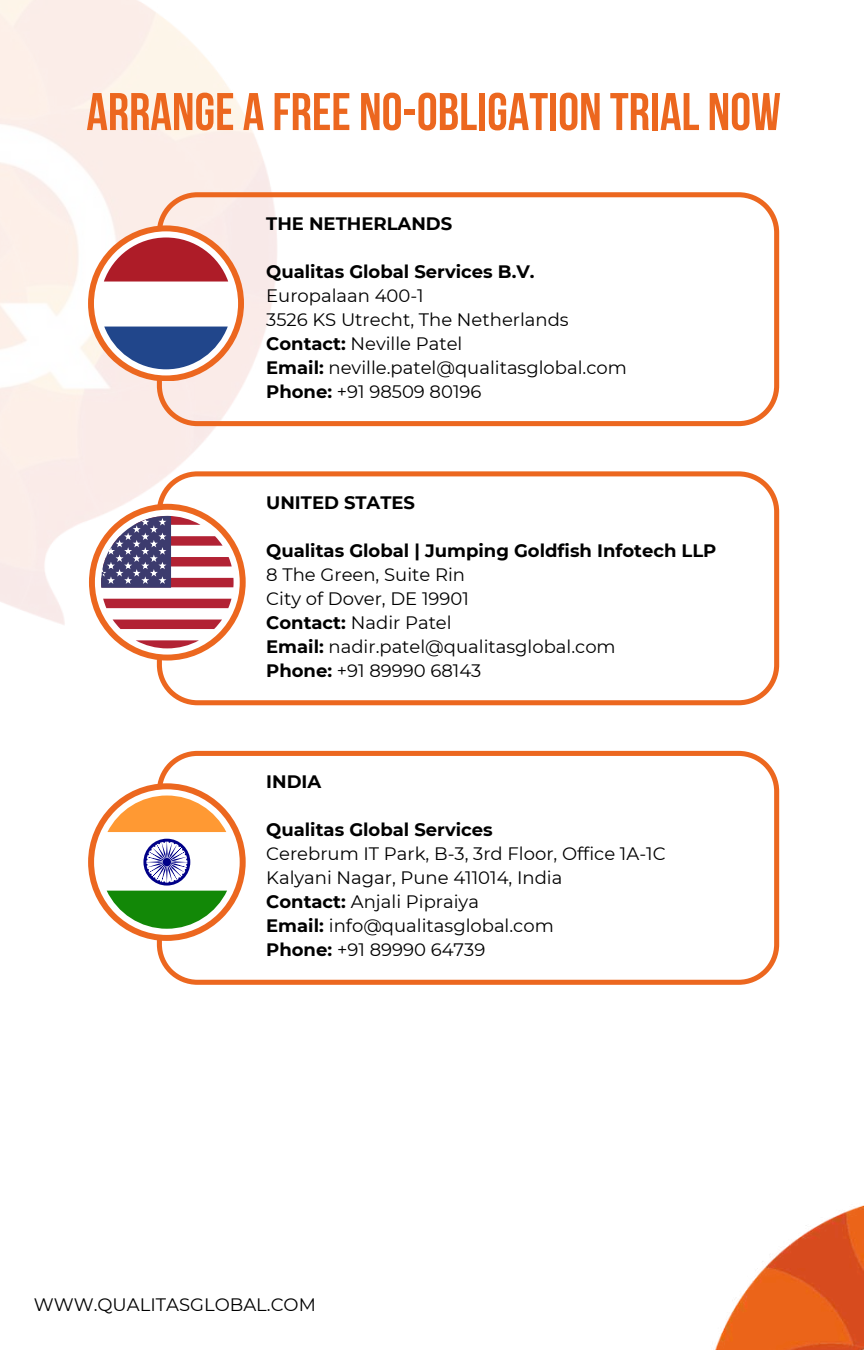
<style>
.page{position:relative;width:864px;height:1350px;background:#fff}
.page>*{position:absolute;margin:0;border:0;box-sizing:border-box;transform-origin:0 0}
.t1{font:700 52.88px "Bebas Neue";color:#ec671f}
.t2{font:18px/24.1px "Montserrat";color:#000}
.t3{font:700 18px "Montserrat";color:#000}
.s1{font-weight:700}
</style>
<div class="page">
<svg style="left:157px;top:192px;width:622px;height:234px"></svg>
<svg style="left:88px;top:225px;width:155px;height:156px"></svg>
<svg style="left:157px;top:751px;width:622px;height:234px"></svg>
<svg style="left:157px;top:471px;width:622px;height:234px"></svg>
<svg style="left:89px;top:504px;width:157px;height:157px"></svg>
<svg style="left:88px;top:783px;width:157px;height:157px"></svg>
<img style="left:713px;top:1205px;width:151px;height:145px">
<h1 class="t1" style="left:86px;top:90px;width:696px">ARRANGE A FREE NO-OBLIGATION TRIAL NOW</h1>
<p class="t3" style="left:266px;top:212px;width:187px">THE NETHERLANDS</p>
<p class="t3" style="left:266px;top:260px;width:270px">Qualitas Global Services B.V.</p>
<p class="t2" style="left:266px;top:283px;width:362px">Europalaan 400-1<br>3526 KS Utrecht, The Netherlands<br><span class="s1">Contact:</span> Neville Patel<br><span class="s1">Email:</span> neville.patel@qualitasglobal.com<br><span class="s1">Phone:</span> +91 98509 80196</p>
<p class="t3" style="left:266px;top:491px;width:150px">UNITED STATES</p>
<p class="t3" style="left:266px;top:539px;width:452px">Qualitas Global | Jumping Goldfish Infotech LLP</p>
<p class="t2" style="left:266px;top:562px;width:351px">8 The Green, Suite Rin<br>City of Dover, DE 19901<br><span class="s1">Contact:</span> Nadir Patel<br><span class="s1">Email:</span> nadir.patel@qualitasglobal.com<br><span class="s1">Phone:</span> +91 89990 68143</p>
<p class="t3" style="left:266px;top:771px;width:57px">INDIA</p>
<p class="t3" style="left:266px;top:819px;width:228px">Qualitas Global Services</p>
<p class="t2" style="left:266px;top:842px;width:401px">Cerebrum IT Park, B-3, 3rd Floor, Office 1A-1C<br>Kalyani Nagar, Pune 411014, India<br><span class="s1">Contact:</span> Anjali Pipraiya<br><span class="s1">Email:</span> info@qualitasglobal.com<br><span class="s1">Phone:</span> +91 89990 64739</p>
<p class="t2" style="left:34px;top:1292px;width:284px">WWW.QUALITASGLOBAL.COM</p>
</div>
